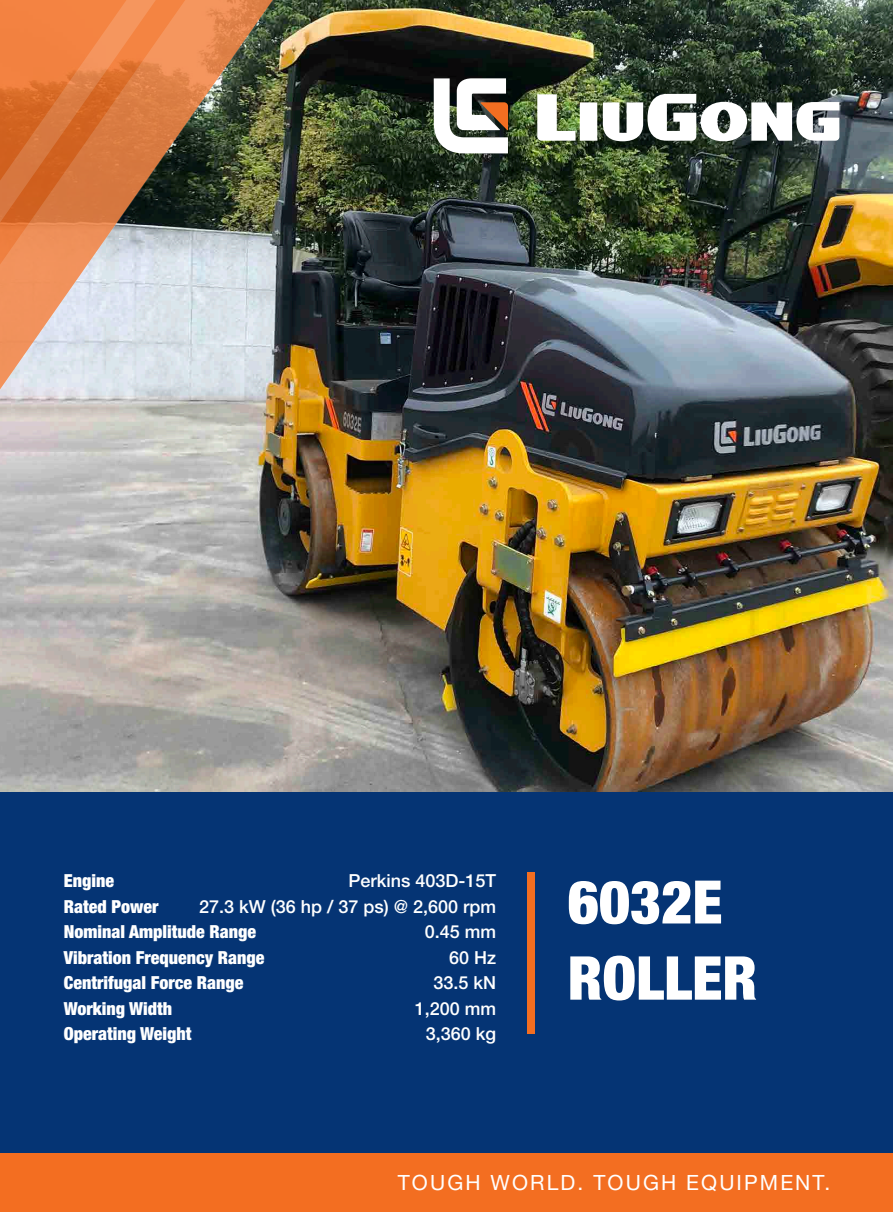
<style>
.page{position:relative;width:893px;height:1212px;background:#fff}
.page>*{position:absolute;margin:0;border:0;box-sizing:border-box;transform-origin:0 0}
.t1{font:900 condensed 60.6px "Helvetica Neue LT Pro";color:#fff}
.t2{font:900 condensed 60px "Helvetica Neue LT Pro";color:#fff}
.t3{font:21px "Helvetica Neue LT Pro";letter-spacing:.1em;color:#fff}
.t4{font:900 condensed 18px/25.5px "Helvetica Neue LT Pro";color:#fff}
.t5{font:500 18px/25.5px "Helvetica Neue LT Pro";color:#fff;text-align:right}
</style>
<div class="page">
<img style="left:366px;top:0;width:527px;height:792px">
<div style="left:0;top:792px;width:893px;height:361px;background:#053474"></div>
<div style="left:0;top:1153px;width:893px;height:59px;background:#f36e21"></div>
<img style="left:0;top:0;width:366px;height:792px">
<svg style="left:434px;top:78px;width:74px;height:75px"></svg>
<img style="left:537px;top:94px;width:302px;height:47px">
<div style="left:527px;top:872px;width:8px;height:162px;background:#f36e21"></div>
<p class="t4" style="left:64px;top:868px;width:202px">Engine<br>Rated Power<br>Nominal Amplitude Range<br>Vibration Frequency Range<br>Centrifugal Force Range<br>Working Width<br>Operating Weight</p>
<p class="t5" style="left:199px;top:868px;width:299px">Perkins 403D-15T<br>27.3 kW (36 hp / 37 ps) @ 2,600 rpm<br>0.45 mm<br>60 Hz<br>33.5 kN<br>1,200 mm<br>3,360 kg</p>
<h2 class="t2" style="left:568px;top:866px;width:156px">6032E</h2>
<h1 class="t1" style="left:568px;top:942px;width:191px">ROLLER</h1>
<p class="t3" style="left:398px;top:1169px;width:434px">TOUGH WORLD. TOUGH EQUIPMENT.</p>
</div>
